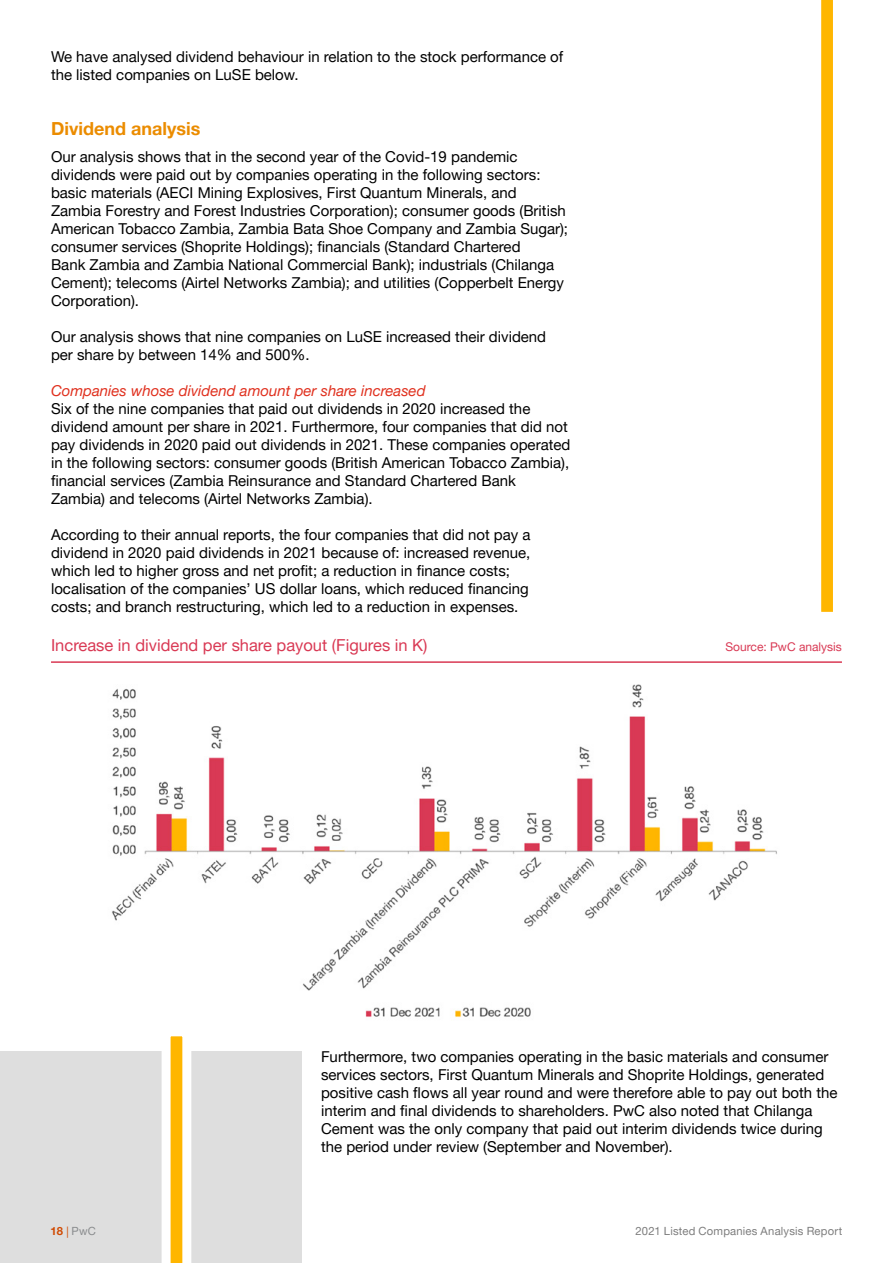
<style>
.page{position:relative;width:893px;height:1263px;background:#fff}
.page>*{position:absolute;margin:0;border:0;box-sizing:border-box;transform-origin:0 0}
.t1{font:700 18px "Helvetica Neue LT Pro";color:#eb8c00}
.t2{font:16.5px "Helvetica Neue LT Pro";color:#d93954}
.t3{font:15px/18px "Helvetica Neue LT Pro";color:#000}
.t4{font:italic 15px "Helvetica Neue LT Pro";color:#e0301e}
.t5{font:12px "Helvetica Neue LT Pro";color:#d93954}
.t6{font:11.25px "Helvetica Neue LT Pro";letter-spacing:.02em;color:#7d7d7d}
.t7{font:11.25px "Helvetica Neue LT Pro";color:#8a8c8e}
.s1{font-weight:700;color:#d04a02}
.s2{font-family:"Minion Pro";color:#d04a02}
</style>
<div class="page">
<div style="left:0;top:1051px;width:302px;height:212px;background:#dedede"></div>
<hr style="left:51px;top:661px;width:791px;height:2px;background:#d93954">
<img style="left:112px;top:684px;width:665px;height:334px">
<svg style="left:162px;top:1036px;width:29px;height:227px;background:#ffe197"></svg>
<svg style="left:821px;top:0;width:12px;height:612px;background:#ffb705"></svg>
<p class="t3" style="left:51px;top:47px;width:514px">We have analysed dividend behaviour in relation to the stock performance of the listed companies on LuSE below.</p>
<p class="t1" style="left:51px;top:118px;width:151px">Dividend analysis</p>
<p class="t3" style="left:51px;top:147px;width:519px">Our analysis shows that in the second year of the Covid-19 pandemic dividends were paid out by companies operating in the following sectors: basic materials (AECI Mining Explosives, First Quantum Minerals, and Zambia Forestry and Forest Industries Corporation); consumer goods (British American Tobacco Zambia, Zambia Bata Shoe Company and Zambia Sugar); consumer services (Shoprite Holdings); financials (Standard Chartered<br>Bank Zambia and Zambia National Commercial Bank); industrials (Chilanga Cement); telecoms (Airtel Networks Zambia); and utilities (Copperbelt Energy Corporation).</p>
<p class="t3" style="left:51px;top:327px;width:497px">Our analysis shows that nine companies on LuSE increased their dividend per share by between 14% and 500%.</p>
<p class="t4" style="left:51px;top:381px;width:376px">Companies whose dividend amount per share increased</p>
<p class="t3" style="left:51px;top:399px;width:521px">Six of the nine companies that paid out dividends in 2020 increased the dividend amount per share in 2021. Furthermore, four companies that did not pay dividends in 2020 paid out dividends in 2021. These companies operated in the following sectors: consumer goods (British American Tobacco Zambia), financial services (Zambia Reinsurance and Standard Chartered Bank Zambia) and telecoms (Airtel Networks Zambia).</p>
<p class="t3" style="left:51px;top:525px;width:481px">According to their annual reports, the four companies that did not pay a dividend in 2020 paid dividends in 2021 because of: increased revenue, which led to higher gross and net profit; a reduction in finance costs; localisation of the companies’ US dollar loans, which reduced financing costs; and branch restructuring, which led to a reduction in expenses.</p>
<p class="t2" style="left:51px;top:635px;width:378px">Increase in dividend per share payout (Figures in K)</p>
<p class="t5" style="left:725px;top:639px;width:118px">Source: PwC analysis</p>
<p class="t7" style="left:51px;top:1224px;width:47px"><span class="s1">18</span> <span class="s2">|</span> PwC</p>
<p class="t3" style="left:321px;top:1047px;width:518px">Furthermore, two companies operating in the basic materials and consumer services sectors, First Quantum Minerals and Shoprite Holdings, generated positive cash flows all year round and were therefore able to pay out both the interim and final dividends to shareholders. PwC also noted that Chilanga Cement was the only company that paid out interim dividends twice during the period under review (September and November).</p>
<p class="t6" style="left:636px;top:1224px;width:208px">2021 Listed Companies Analysis Report</p>
</div>
